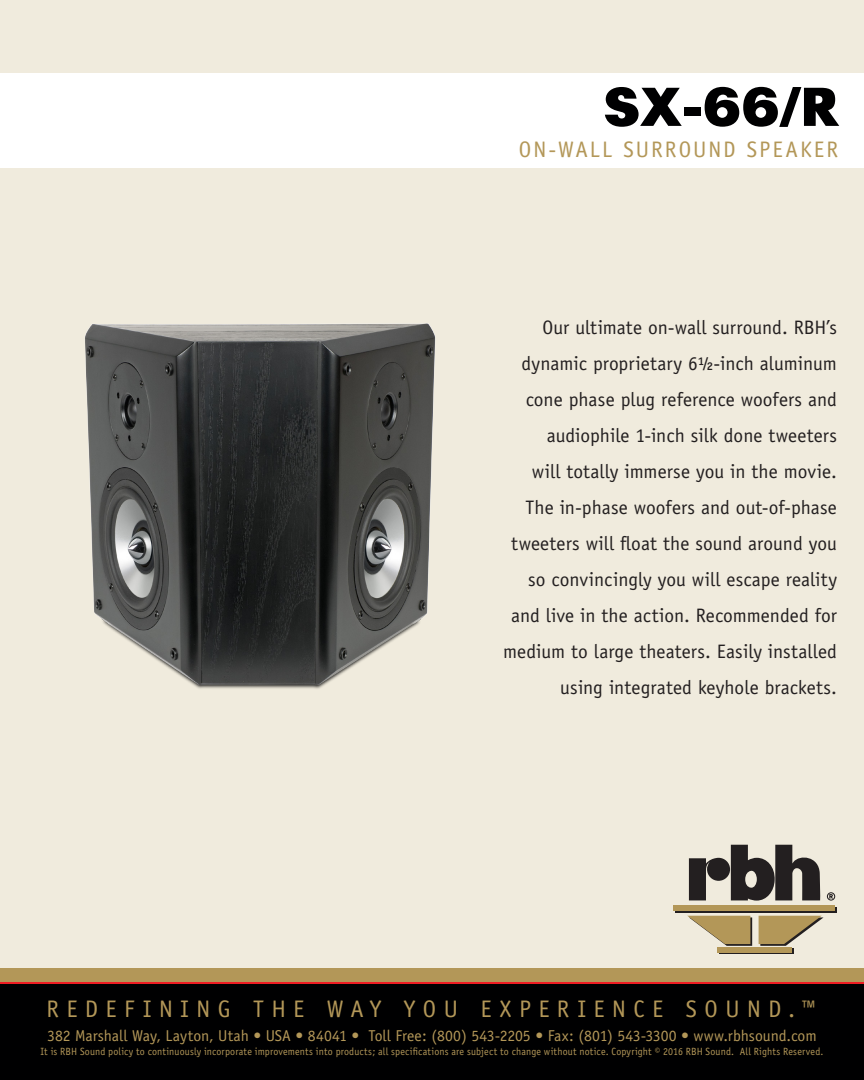
<style>
.page{position:relative;width:864px;height:1080px;background:#fff}
.page>*{position:absolute;margin:0;border:0;box-sizing:border-box;transform-origin:0 0}
.FrontModel{font:900 54px "Plak";color:#000001}
.RedefiningText{font:24px "Officina Sans";letter-spacing:.31em;color:#b39758}
.FrontType{font:22.5px "Officina Sans";letter-spacing:.09em;color:#b39758}
.FrontDescription{font:19.5px/36px "Officina Sans";color:#231f20;text-align:right}
.FrontAddress{font:15.75px "Officina Sans";color:#b39758}
.Policy_Tagline{font:10.5px "Officina Sans";letter-spacing:.015em;color:#b39758;scale:.95 1}
</style>
<div class="page">
<div style="left:0;top:0;width:864px;height:971px;background:#f0ebdd"></div>
<div style="left:0;top:73px;width:864px;height:94px;background:#fff"></div>
<div style="left:0;top:976px;width:864px;height:104px;background:#000001"></div>
<div style="left:0;top:979px;width:864px;height:5px;background:#ee1d23"></div>
<div style="left:0;top:968px;width:864px;height:14px;background:#b39758"></div>
<div style="left:676px;top:907px;width:161px;height:6px;background:#231f20"></div>
<div style="left:674px;top:906px;width:161px;height:5px;background:#b39758"></div>
<div style="left:719px;top:949px;width:74px;height:5px;background:#b39758"></div>
<div style="left:717px;top:947px;width:75px;height:5px;background:#b39758"></div>
<svg style="left:759px;top:916px;width:65px;height:30px"></svg>
<svg style="left:688px;top:916px;width:64px;height:30px"></svg>
<svg style="left:689px;top:845px;width:131px;height:56px"></svg>
<svg style="left:827px;top:892px;width:8px;height:9px"></svg>
<img style="left:85px;top:323px;width:350px;height:366px">
<p class="FrontModel" style="left:604px;top:75px;width:235px">SX-66/R</p>
<p class="FrontType" style="left:519px;top:136px;width:321px">ON-WALL SURROUND SPEAKER</p>
<p class="FrontDescription" style="left:503px;top:309px;width:336px">Our ultimate on-wall surround. RBH’s dynamic proprietary 6½-inch aluminum cone phase plug reference woofers and audiophile 1-inch silk done tweeters<br>will totally immerse you in the movie.<br>The in-phase woofers and out-of-phase tweeters will float the sound around you so convincingly you will escape reality and live in the action. Recommended for medium to large theaters. Easily installed using integrated keyhole brackets.</p>
<p class="RedefiningText" style="left:47px;top:995px;width:772px">REDEFINING THE WAY YOU EXPERIENCE SOUND.™</p>
<p class="FrontAddress" style="left:47px;top:1027px;width:771px">382 Marshall Way, Layton, Utah • USA • 84041 • Toll Free: (800) 543-2205 • Fax: (801) 543-3300 • www.rbhsound.com</p>
<p class="Policy_Tagline" style="left:41px;top:1045px;width:825px">It is RBH Sound policy to continuously incorporate improvements into products; all specifications are subject to change without notice. Copyright © 2016 RBH Sound. All Rights Reserved.</p>
</div>
